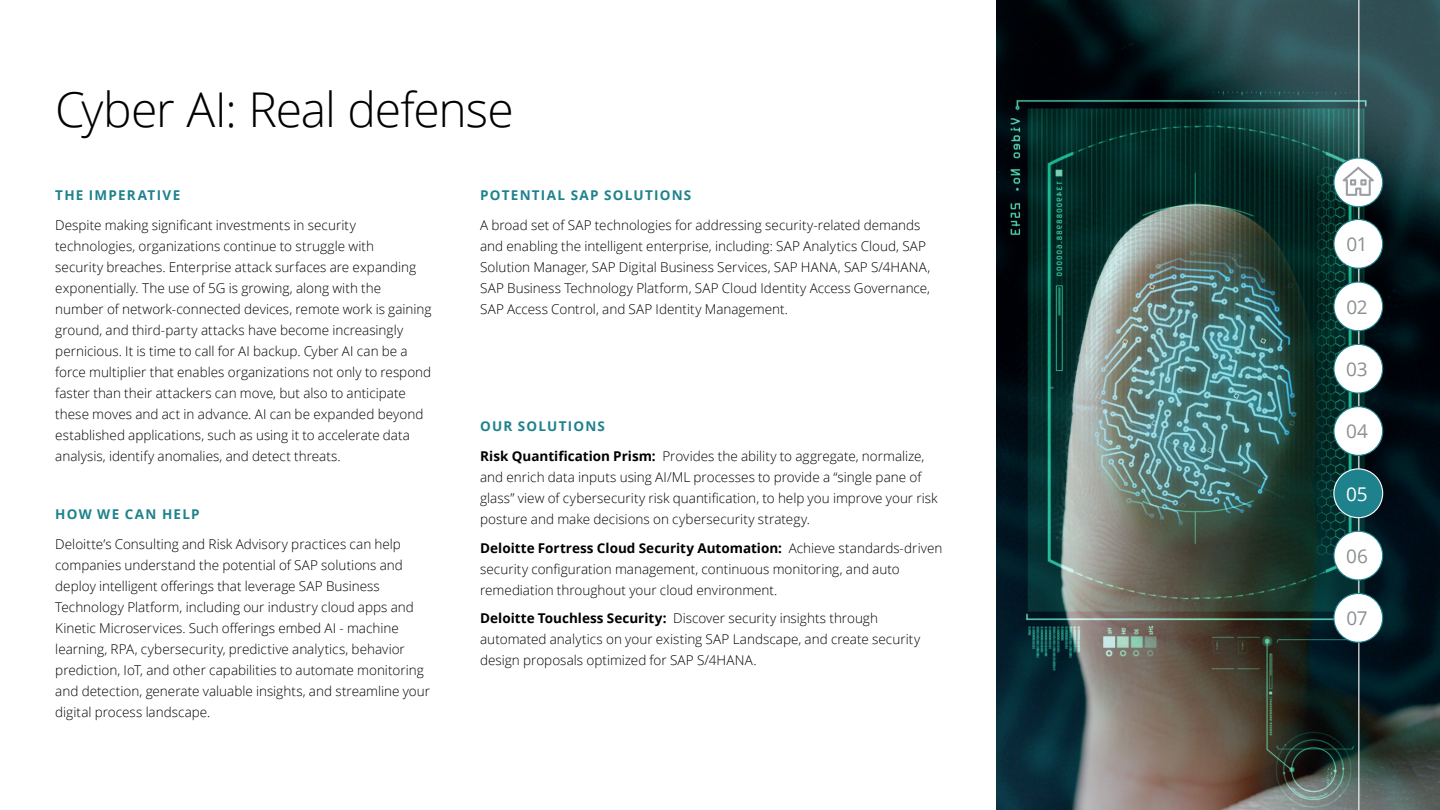
<style>
.page{position:relative;width:1440px;height:810px;background:#fff}
.page>*{position:absolute;margin:0;border:0;box-sizing:border-box;transform-origin:0 0}
.t1{font:300 48px "Open Sans";letter-spacing:-.025em;color:#000002}
.t2{font:18.9px "Open Sans";letter-spacing:-.02em;color:#8b8f92}
.t3{font:18.9px "Open Sans";color:#fff}
.t4{font:300 13.5px/21px "Open Sans";color:#000002}
.t5{font:700 13.5px "Open Sans";letter-spacing:.095em;color:#1e828d}
.s1{font-weight:700}
</style>
<div class="page">
<img style="left:996px;top:0;width:444px;height:810px">
<hr style="left:1358px;top:0;width:1px;height:810px;background:#fff">
<div style="left:1334px;top:469px;width:49px;height:49px;background:#1e828d;border-radius:50%"></div>
<div style="left:1333px;top:468px;width:50px;height:50px;border:1px solid #fff;border-radius:50%"></div>
<div style="left:1334px;top:531px;width:49px;height:49px;background:#fff;border-radius:50%"></div>
<div style="left:1333px;top:531px;width:50px;height:50px;border:1px solid #1e828d;border-radius:50%"></div>
<div style="left:1334px;top:282px;width:49px;height:49px;background:#fff;border-radius:50%"></div>
<div style="left:1333px;top:281px;width:50px;height:50px;border:1px solid #1e828d;border-radius:50%"></div>
<div style="left:1334px;top:344px;width:49px;height:49px;background:#fff;border-radius:50%"></div>
<div style="left:1333px;top:344px;width:50px;height:50px;border:1px solid #1e828d;border-radius:50%"></div>
<div style="left:1334px;top:407px;width:49px;height:48px;background:#fff;border-radius:50%"></div>
<div style="left:1333px;top:406px;width:50px;height:50px;border:1px solid #1e828d;border-radius:50%"></div>
<div style="left:1334px;top:219px;width:49px;height:49px;background:#fff;border-radius:50%"></div>
<div style="left:1333px;top:219px;width:50px;height:50px;border:1px solid #1e828d;border-radius:50%"></div>
<div style="left:1334px;top:594px;width:49px;height:48px;background:#fff;border-radius:50%"></div>
<div style="left:1333px;top:593px;width:50px;height:50px;border:1px solid #1e828d;border-radius:50%"></div>
<div style="left:1334px;top:158px;width:49px;height:49px;background:#fff;border-radius:50%"></div>
<div style="left:1333px;top:157px;width:50px;height:50px;border:1px solid #1e828d;border-radius:50%"></div>
<svg style="left:1343px;top:167px;width:31px;height:29px"></svg>
<h1 class="t1" style="left:55px;top:77px;width:460px">Cyber AI: Real defense</h1>
<p class="t5" style="left:55px;top:185px;width:127px">THE IMPERATIVE</p>
<p class="t4" style="left:55px;top:214px;width:378px">Despite making significant investments in security technologies, organizations continue to struggle with<br>security breaches. Enterprise attack surfaces are expanding exponentially. The use of 5G is growing, along with the number of network-connected devices, remote work is gaining ground, and third-party attacks have become increasingly pernicious. It is time to call for AI backup. Cyber AI can be a force multiplier that enables organizations not only to respond faster than their attackers can move, but also to anticipate these moves and act in advance. AI can be expanded beyond established applications, such as using it to accelerate data analysis, identify anomalies, and detect threats.</p>
<p class="t5" style="left:55px;top:504px;width:146px">HOW WE CAN HELP</p>
<p class="t4" style="left:55px;top:533px;width:376px">Deloitte’s Consulting and Risk Advisory practices can help companies understand the potential of SAP solutions and deploy intelligent offerings that leverage SAP Business Technology Platform, including our industry cloud apps and Kinetic Microservices. Such offerings embed AI - machine learning, RPA, cybersecurity, predictive analytics, behavior prediction, IoT, and other capabilities to automate monitoring and detection, generate valuable insights, and streamline your digital process landscape.</p>
<p class="t5" style="left:480px;top:185px;width:213px">POTENTIAL SAP SOLUTIONS</p>
<p class="t4" style="left:480px;top:214px;width:452px">A broad set of SAP technologies for addressing security-related demands and enabling the intelligent enterprise, including: SAP Analytics Cloud, SAP Solution Manager, SAP Digital Business Services, SAP HANA, SAP S/4HANA, SAP Business Technology Platform, SAP Cloud Identity Access Governance, SAP Access Control, and SAP Identity Management.</p>
<p class="t5" style="left:480px;top:417px;width:126px">OUR SOLUTIONS</p>
<p class="t4" style="left:480px;top:445px;width:459px"><span class="s1">Risk Quantification Prism:</span> Provides the ability to aggregate, normalize, and enrich data inputs using AI/ML processes to provide a “single pane of glass” view of cybersecurity risk quantification, to help you improve your risk posture and make decisions on cybersecurity strategy.</p>
<p class="t4" style="left:480px;top:537px;width:464px"><span class="s1">Deloitte Fortress Cloud Security Automation:</span> Achieve standards-driven security configuration management, continuous monitoring, and auto remediation throughout your cloud environment.</p>
<p class="t4" style="left:480px;top:607px;width:442px"><span class="s1">Deloitte Touchless Security:</span> Discover security insights through automated analytics on your existing SAP Landscape, and create security design proposals optimized for SAP S/4HANA.</p>
<h2 class="t2" style="left:1346px;top:231px;width:23px">01</h2>
<h2 class="t2" style="left:1346px;top:294px;width:23px">02</h2>
<h2 class="t2" style="left:1346px;top:356px;width:23px">03</h2>
<h2 class="t2" style="left:1346px;top:418px;width:23px">04</h2>
<h2 class="t3" style="left:1346px;top:481px;width:23px">05</h2>
<h2 class="t2" style="left:1346px;top:543px;width:23px">06</h2>
<h2 class="t2" style="left:1346px;top:605px;width:23px">07</h2>
</div>
